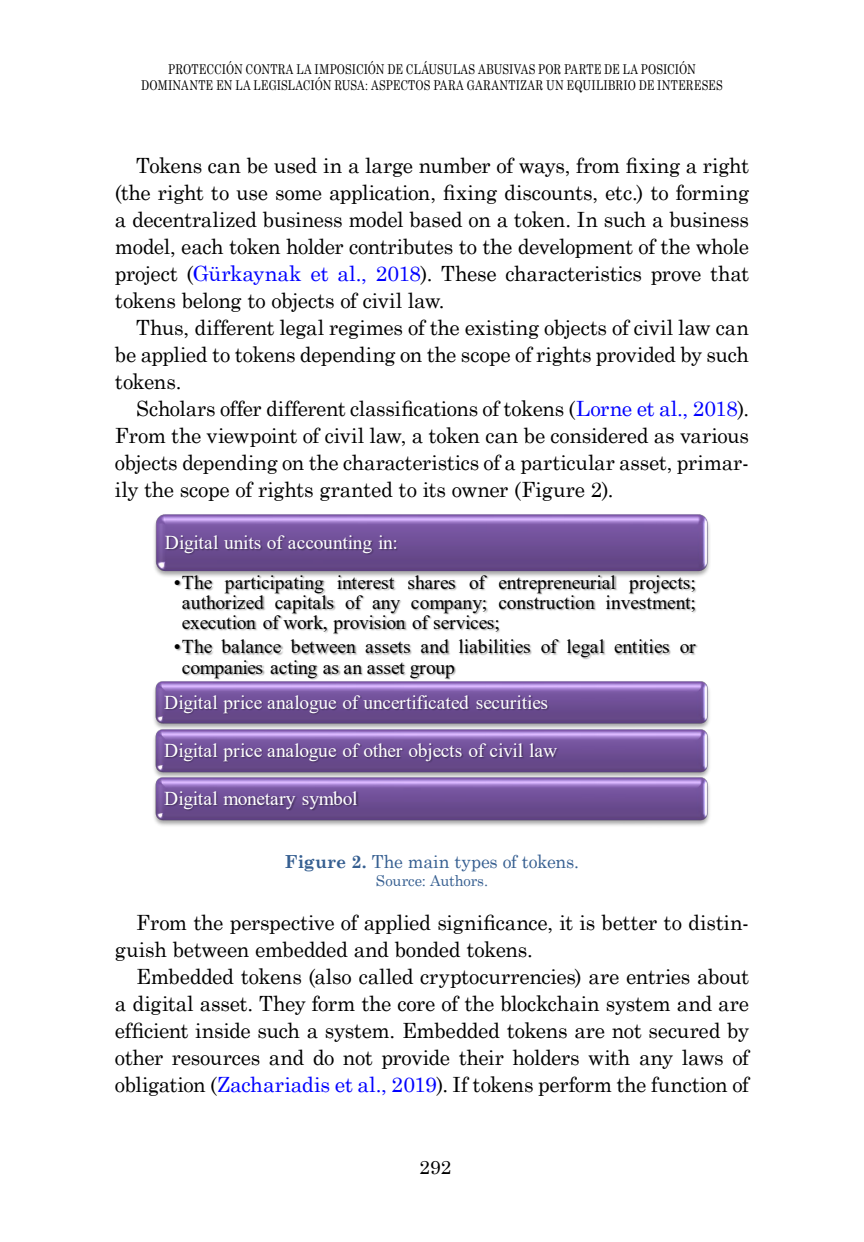
<style>
.page{position:relative;width:864px;height:1242px;background:#fff}
.page>*{position:absolute;margin:0;border:0;box-sizing:border-box;transform-origin:0 0}
.t1{font:21px/27px "Century Schoolbook";letter-spacing:-.015em;color:#000;text-align:justify}
.t2{font:19.5px/20px "Times New Roman";letter-spacing:-.005em;color:#000;text-align:justify}
.t3{font:19.5px "Times New Roman";letter-spacing:-.015em;color:#fff}
.t4{font:19.05px "Century Schoolbook";color:#000}
.fig{font:18px "Century Schoolbook";letter-spacing:-.01em;color:#365f91}
.t5{font:15px "Century Schoolbook";letter-spacing:-.005em;color:#365f91}
.t6{font:13.5px/16.2px "Century Schoolbook";letter-spacing:.015em;color:#000;text-align:center;scale:.78 1}
.s1{color:#00f}
.s2{font-weight:700}
</style>
<div class="page">
<img style="left:155px;top:514px;width:555px;height:61px">
<img style="left:154px;top:523px;width:225px;height:45px">
<img style="left:379px;top:523px;width:33px;height:40px">
<img style="left:161px;top:563px;width:8px;height:14px">
<img style="left:169px;top:563px;width:43px;height:20px">
<img style="left:212px;top:563px;width:112px;height:20px">
<img style="left:324px;top:563px;width:70px;height:20px">
<img style="left:394px;top:563px;width:62px;height:20px">
<img style="left:456px;top:563px;width:29px;height:20px">
<img style="left:485px;top:563px;width:131px;height:20px">
<img style="left:616px;top:563px;width:61px;height:20px">
<img style="left:677px;top:563px;width:33px;height:20px">
<img style="left:175px;top:583px;width:87px;height:20px">
<img style="left:262px;top:583px;width:70px;height:20px">
<img style="left:332px;top:583px;width:27px;height:20px">
<img style="left:359px;top:583px;width:37px;height:20px">
<img style="left:398px;top:583px;width:71px;height:20px">
<img style="left:469px;top:583px;width:16px;height:20px">
<img style="left:485px;top:583px;width:107px;height:28px">
<img style="left:592px;top:583px;width:85px;height:28px">
<img style="left:677px;top:583px;width:20px;height:30px">
<img style="left:183px;top:603px;width:127px;height:25px">
<img style="left:250px;top:603px;width:43px;height:25px">
<img style="left:310px;top:603px;width:10px;height:25px">
<img style="left:320px;top:603px;width:161px;height:25px">
<img style="left:399px;top:603px;width:43px;height:25px">
<img style="left:481px;top:603px;width:33px;height:25px">
<img style="left:175px;top:628px;width:34px;height:20px">
<img style="left:209px;top:628px;width:69px;height:20px">
<img style="left:278px;top:628px;width:74px;height:20px">
<img style="left:352px;top:628px;width:55px;height:20px">
<img style="left:407px;top:628px;width:38px;height:20px">
<img style="left:445px;top:628px;width:83px;height:28px">
<img style="left:528px;top:644px;width:25px;height:11px">
<img style="left:553px;top:640px;width:47px;height:20px">
<img style="left:601px;top:640px;width:66px;height:16px">
<img style="left:667px;top:644px;width:31px;height:11px">
<img style="left:175px;top:648px;width:82px;height:30px">
<img style="left:257px;top:648px;width:53px;height:30px">
<img style="left:310px;top:648px;width:87px;height:30px">
<img style="left:397px;top:648px;width:72px;height:30px">
<img style="left:158px;top:678px;width:552px;height:48px">
<img style="left:154px;top:683px;width:408px;height:43px">
<img style="left:157px;top:726px;width:553px;height:48px">
<img style="left:154px;top:731px;width:422px;height:43px">
<img style="left:156px;top:774px;width:554px;height:52px">
<img style="left:154px;top:779px;width:218px;height:45px">
<p class="t6" style="left:141px;top:60px;width:746px">PROTECCIÓN CONTRA LA IMPOSICIÓN DE CLÁUSULAS ABUSIVAS POR PARTE DE LA POSICIÓN<br>DOMINANTE EN LA LEGISLACIÓN RUSA: ASPECTOS PARA GARANTIZAR UN EQUILIBRIO DE INTERESES</p>
<p class="t1" style="left:115px;top:150px;width:635px;text-indent:21px">Tokens can be used in a large number of ways, from fixing a right (the right to use some application, fixing discounts, etc.) to forming a decentralized business model based on a token. In such a business model, each token holder contributes to the development of the whole project (<span class="s1">Gürkaynak et al., 2018</span>). These characteristics prove that tokens belong to objects of civil law.</p>
<p class="t1" style="left:115px;top:312px;width:635px;text-indent:21px">Thus, different legal regimes of the existing objects of civil law can be applied to tokens depending on the scope of rights provided by such tokens.</p>
<p class="t1" style="left:115px;top:393px;width:635px;text-indent:21px">Scholars offer different classifications of tokens (<span class="s1">Lorne et al., 2018</span>).<br>From the viewpoint of civil law, a token can be considered as various objects depending on the characteristics of a particular asset, primar&shy;ily the scope of rights granted to its owner (Figure 2).</p>
<p class="t3" style="left:165px;top:529px;width:234px">Digital units of accounting in:</p>
<p class="t2" style="left:182px;top:572px;width:515px;text-indent:-8px">•The participating interest shares of entrepreneurial projects; authorized capitals of any company; construction investment; execution of work, provision of services;</p>
<p class="t2" style="left:182px;top:636px;width:515px;line-height:20.4px;text-indent:-8px">•The balance between assets and liabilities of legal entities or companies acting as an asset group</p>
<p class="t3" style="left:164px;top:688px;width:385px">Digital price analogue of uncertificated securities</p>
<p class="t3" style="left:164px;top:736px;width:394px">Digital price analogue of other objects of civil law</p>
<p class="t3" style="left:164px;top:784px;width:195px">Digital monetary symbol</p>
<p class="fig" style="left:285px;top:846px;width:295px"><span class="s2">Figure 2.</span> The main types of tokens.</p>
<p class="t5" style="left:376px;top:867px;width:114px">Source: Authors.</p>
<p class="t1" style="left:115px;top:906px;width:635px;text-indent:21px">From the perspective of applied significance, it is better to distin&shy;guish between embedded and bonded tokens.</p>
<p class="t1" style="left:115px;top:960px;width:635px;text-indent:21px">Embedded tokens (also called cryptocurrencies) are entries about a digital asset. They form the core of the blockchain system and are efficient inside such a system. Embedded tokens are not secured by other resources and do not provide their holders with any laws of obligation (<span class="s1">Zachariadis et al., 2019</span>). If tokens perform the function of</p>
<p class="t4" style="left:419px;top:1151px;width:33px">292</p>
</div>
